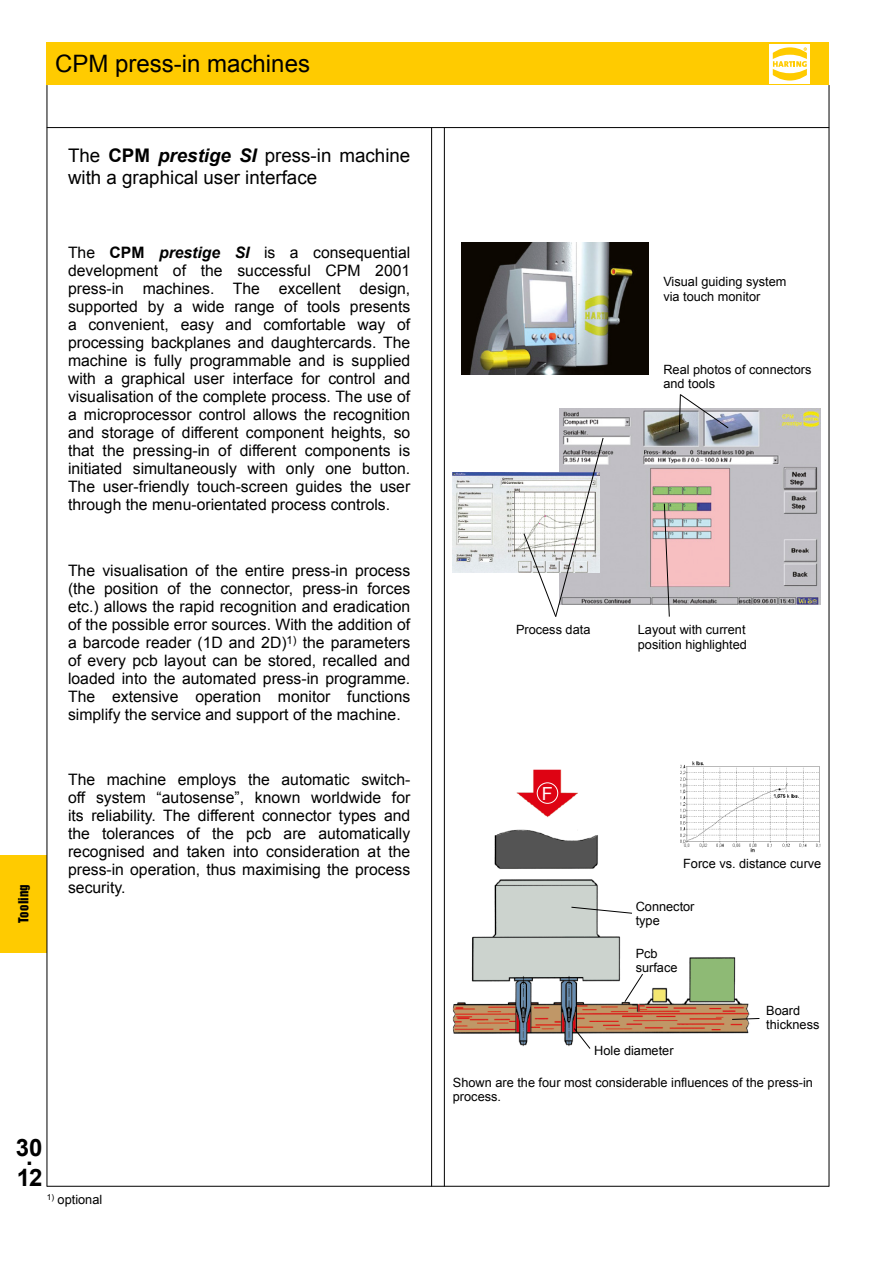
<style>
.page{position:relative;width:893px;height:1263px;background:#fff}
.page>*{position:absolute;margin:0;border:0;box-sizing:border-box;transform-origin:0 0}
.t1{font:24px "Arial";color:#000}
.t2{font:700 24px/30px "Arial";color:#000}
.t3{font:18.75px/21.8px "Arial";color:#000}
.t4{font:18px "Arial";color:#fff}
.t5{font:15.75px/18px "Arial";color:#000;text-align:justify}
.t6{font:12.75px/14.2px "Arial";color:#000}
.t7{font:12.75px "Helvetica Inserat";letter-spacing:.01em;color:#000}
.s1{font-weight:700}
.s2{font-weight:700;font-style:italic}
</style>
<div class="page">
<div style="left:0;top:855px;width:47px;height:97px;background:#ffcb00"></div>
<div style="left:47px;top:43px;width:782px;height:42px;background:#ffcb00"></div>
<div style="left:770px;top:44px;width:40px;height:39px;background:#fff"></div>
<svg style="left:773px;top:47px;width:34px;height:34px"></svg>
<hr style="left:47px;top:85px;width:1px;height:1101px;background:#000">
<hr style="left:829px;top:85px;width:1px;height:1101px;background:#000">
<hr style="left:47px;top:1186px;width:782px;height:1px;background:#000">
<hr style="left:47px;top:127px;width:782px;height:1px;background:#000">
<hr style="left:431px;top:128px;width:1px;height:1058px;background:#000">
<hr style="left:444px;top:128px;width:1px;height:1058px;background:#000">
<img style="left:559px;top:408px;width:262px;height:197px">
<img style="left:453px;top:472px;width:70px;height:100px">
<img style="left:453px;top:770px;width:297px;height:276px">
<img style="left:674px;top:761px;width:147px;height:93px">
<div style="left:537px;top:782px;width:21px;height:22px;border:1px solid #fff;border-radius:50%"></div>
<svg style="left:571px;top:907px;width:61px;height:7px"></svg>
<svg style="left:679px;top:394px;width:50px;height:38px"></svg>
<svg style="left:664px;top:503px;width:6px;height:114px"></svg>
<svg style="left:523px;top:437px;width:81px;height:180px"></svg>
<svg style="left:624px;top:973px;width:19px;height:29px"></svg>
<svg style="left:732px;top:1018px;width:28px;height:2px"></svg>
<svg style="left:574px;top:1028px;width:17px;height:21px"></svg>
<img style="left:461px;top:242px;width:187px;height:132px">
<h1 class="t1" style="left:55px;top:48px;width:256px">CPM press-in machines</h1>
<p class="t3" style="left:68px;top:145px;width:344px">The <span class="s1">CPM</span> <span class="s2">prestige SI</span> press-in machine with a graphical user interface</p>
<p class="t5" style="left:68px;top:244px;width:344px">The <span class="s1">CPM</span> <span class="s2">prestige SI</span> is a consequential development of the successful CPM 2001 press-in machines.</p>
<p class="t5" style="left:68px;top:280px;width:344px;text-align:left;text-indent:165px">The excellent design, supported by a wide range of tools presents a convenient, easy and comfortable way of processing backplanes and daughtercards. The machine is fully programmable and is supplied with a graphical user interface for control and visualisation of the complete process. The use of a microprocessor control allows the recognition and storage of different component heights, so that the pressing-in of different components is initiated simultaneously with only one button.<br>The user-friendly touch-screen guides the user through the menu-orientated process controls.</p>
<p class="t7" style="left:16px;top:923px;width:40px;rotate:-90deg">Tooling</p>
<p class="t5" style="left:68px;top:561px;width:344px;text-align:left">The visualisation of the entire press-in process (the position of the connector, press-in forces etc. ) allows the rapid recognition and eradication of the possible error sources. With the addition of a barcode reader (1D and 2D)<sup>1)</sup> the parameters of every pcb layout can be stored, recalled and loaded into the automated press-in programme.<br>The extensive operation monitor functions simplify the service and support of the machine.</p>
<p class="t5" style="left:68px;top:771px;width:344px">The machine employs the automatic switch&shy;off system “autosense”, known worldwide for its reliability. The different connector types and the tolerances of the pcb are automatically recognised and taken into consideration at the press-in operation, thus maximising the process security.</p>
<h1 class="t2" style="left:16px;top:1134px;width:28px">3 0.<br>12</h1>
<p class="t6" style="left:47px;top:1192px;width:57px"><sup>1)</sup> optional</p>
<p class="t6" style="left:663px;top:275px;width:125px">Visual guiding system via touch monitor</p>
<p class="t6" style="left:663px;top:362px;width:150px">Real photos of connectors and tools</p>
<p class="t6" style="left:516px;top:623px;width:76px">Process data</p>
<p class="t6" style="left:638px;top:623px;width:111px">Layout with current position highlighted</p>
<p class="t4" style="left:542px;top:781px;width:12px">F</p>
<p class="t6" style="left:683px;top:856px;width:140px">Force vs. distance curve</p>
<p class="t6" style="left:636px;top:899px;width:60px">Connector type</p>
<p class="t6" style="left:636px;top:946px;width:43px">Pcb surface</p>
<p class="t6" style="left:766px;top:1004px;width:55px">Board thickness</p>
<p class="t6" style="left:594px;top:1044px;width:81px">Hole diameter</p>
<p class="t6" style="left:453px;top:1076px;width:362px">Shown are the four most considerable influences of the press-in process.</p>
</div>
